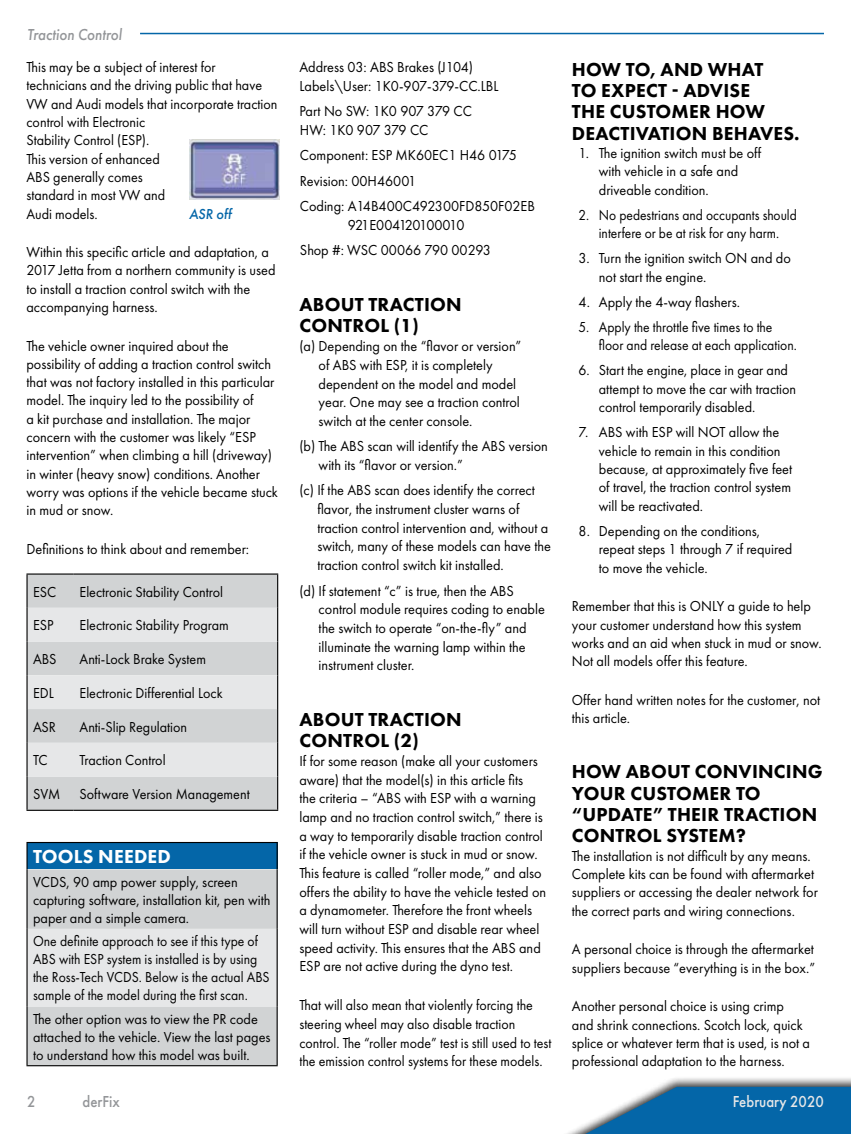
<style>
.page{position:relative;width:851px;height:1134px;background:#fff}
.page>*{position:absolute;margin:0;border:0;box-sizing:border-box;transform-origin:0 0}
.t1{font:800 19.5px/21.3px "Futura PT";letter-spacing:.01em;color:#000}
.t2{font:800 19.5px "Futura PT";letter-spacing:.01em;color:#fff}
.t3{font:italic 500 16.5px "Futura PT";color:#939598;scale:.9 1}
.t4{font:500 16.5px "Futura PT";color:#e6e7e8;scale:.9 1}
.t5{font:500 16.5px "Futura PT";color:#939598;scale:.9 1}
.t6{font:15px/18.3px "Futura PT";color:#000;scale:.95 1}
.t7{font:15px/18.3px "Futura PT";color:#000;scale:.94 1}
.t8{font:15px/18px "Futura PT";color:#000;scale:.91 1}
.t9{font:15px/18.8px "Futura PT";color:#000;scale:.93 1}
.t10{font:15px/18.3px "Futura PT";color:#000;text-align:center;scale:.9 1}
.t11{font:italic 500 15px "Futura PT";color:#0466a8;scale:.94 1}
</style>
<div class="page">
<div style="left:518px;top:1076px;width:332px;height:58px;background:#000;opacity:.75"></div>
<svg style="left:526px;top:1087px;width:324px;height:47px"></svg>
<hr style="left:140px;top:33px;width:684px;height:1px;background:#0466a8">
<div style="left:28px;top:575px;width:249px;height:235px;background:#d1d3d4"></div>
<svg style="left:28px;top:608px;width:249px;height:169px;background:#dddfe0"></svg>
<hr style="left:26px;top:573px;width:48px;height:2px;background:#000">
<hr style="left:26px;top:575px;width:2px;height:33px;background:#000">
<hr style="left:74px;top:573px;width:204px;height:2px;background:#000">
<hr style="left:277px;top:575px;width:1px;height:33px;background:#000">
<hr style="left:26px;top:608px;width:2px;height:34px;background:#000">
<hr style="left:277px;top:608px;width:1px;height:34px;background:#000">
<hr style="left:26px;top:642px;width:2px;height:33px;background:#000">
<hr style="left:277px;top:642px;width:1px;height:33px;background:#000">
<hr style="left:26px;top:675px;width:2px;height:34px;background:#000">
<hr style="left:277px;top:675px;width:1px;height:34px;background:#000">
<hr style="left:26px;top:709px;width:2px;height:34px;background:#000">
<hr style="left:277px;top:709px;width:1px;height:34px;background:#000">
<hr style="left:26px;top:743px;width:2px;height:34px;background:#000">
<hr style="left:277px;top:743px;width:1px;height:34px;background:#000">
<hr style="left:26px;top:777px;width:2px;height:33px;background:#000">
<hr style="left:277px;top:777px;width:1px;height:33px;background:#000">
<hr style="left:26px;top:810px;width:48px;height:1px;background:#000">
<hr style="left:74px;top:810px;width:204px;height:1px;background:#000">
<img style="left:189px;top:139px;width:91px;height:61px">
<div style="left:27px;top:843px;width:250px;height:26px;background:#0466a8"></div>
<div style="left:28px;top:869px;width:248px;height:196px;background:#d1d3d4"></div>
<div style="left:27px;top:929px;width:250px;height:77px;background:#e6e7e8"></div>
<hr style="left:26px;top:842px;width:252px;height:1px;background:#000">
<hr style="left:26px;top:843px;width:2px;height:26px;background:#000">
<hr style="left:276px;top:843px;width:2px;height:26px;background:#000">
<hr style="left:26px;top:869px;width:2px;height:60px;background:#000">
<hr style="left:276px;top:869px;width:2px;height:60px;background:#000">
<hr style="left:26px;top:929px;width:2px;height:77px;background:#000">
<hr style="left:276px;top:929px;width:2px;height:77px;background:#000">
<hr style="left:26px;top:1006px;width:2px;height:59px;background:#000">
<hr style="left:276px;top:1006px;width:2px;height:59px;background:#000">
<hr style="left:26px;top:1065px;width:252px;height:1px;background:#000">
<p class="t3" style="left:27px;top:24px;width:107px">Traction Control</p>
<p class="t7" style="left:26px;top:58px;width:268px">This may be a subject of interest for technicians and the driving public that have<br>VW and Audi models that incorporate traction control with Electronic<br>Stability Control (ESP).<br>This version of enhanced<br>ABS generally comes<br>standard in most VW and<br>Audi models.</p>
<p class="t6" style="left:26px;top:243px;width:264px">Within this specific article and adaptation, a 2017 Jetta from a northern community is used to install a traction control switch with the accompanying harness.</p>
<p class="t6" style="left:26px;top:336px;width:266px">The vehicle owner inquired about the possibility of adding a traction control switch that was not factory installed in this particular model. The inquiry led to the possibility of<br>a kit purchase and installation. The major concern with the customer was likely “ESP intervention” when climbing a hill (driveway) in winter (heavy snow) conditions. Another worry was options if the vehicle became stuck in mud or snow.</p>
<p class="t6" style="left:26px;top:540px;width:236px">Definitions to think about and remember:</p>
<p class="t7" style="left:33px;top:582px;width:26px">ESC</p>
<p class="t7" style="left:80px;top:582px;width:154px">Electronic Stability Control</p>
<p class="t7" style="left:33px;top:616px;width:23px">ESP</p>
<p class="t7" style="left:80px;top:616px;width:160px">Electronic Stability Program</p>
<p class="t7" style="left:33px;top:650px;width:27px">ABS</p>
<p class="t7" style="left:80px;top:650px;width:136px">Anti-Lock Brake System</p>
<p class="t7" style="left:33px;top:684px;width:24px">EDL</p>
<p class="t7" style="left:80px;top:684px;width:154px">Electronic Differential Lock</p>
<p class="t7" style="left:33px;top:717px;width:26px">ASR</p>
<p class="t7" style="left:80px;top:717px;width:116px">Anti-Slip Regulation</p>
<p class="t7" style="left:33px;top:751px;width:17px">TC</p>
<p class="t7" style="left:80px;top:751px;width:93px">Traction Control</p>
<p class="t7" style="left:33px;top:785px;width:31px">SVM</p>
<p class="t7" style="left:80px;top:785px;width:182px">Software Version Management</p>
<p class="t11" style="left:189px;top:204px;width:46px">ASR off</p>
<h1 class="t2" style="left:33px;top:845px;width:139px">TOOLS NEEDED</h1>
<p class="t6" style="left:33px;top:873px;width:251px">VCDS, 90 amp power supply, screen capturing software, installation kit, pen with paper and a simple camera.</p>
<p class="t8" style="left:33px;top:932px;width:261px">One definite approach to see if this type of ABS with ESP system is installed is by using the Ross-Tech VCDS. Below is the actual ABS sample of the model during the first scan.</p>
<p class="t6" style="left:33px;top:1010px;width:251px">The other option was to view the PR code attached to the vehicle. View the last pages to understand how this model was built.</p>
<p class="t6" style="left:299px;top:58px;width:211px;line-height:18.8px">Address 03: ABS Brakes (J104)<br>Labels\User: 1K0-907-379-CC.LBL</p>
<p class="t6" style="left:299px;top:102px;width:183px;line-height:18.8px">Part No SW: 1K0 907 379 CC<br>HW: 1K0 907 379 CC</p>
<p class="t6" style="left:300px;top:143px;width:249px;line-height:25.3px">Component: ESP MK60EC1 H46 0175<br>Revision: 00H46001<br>Coding: A14B400C492300FD850F02EB</p>
<p class="t6" style="left:300px;top:212px;width:202px;line-height:25.3px;text-indent:48px">921E004120100010<br>Shop #: WSC 00066 790 00293</p>
<h1 class="t1" style="left:299px;top:293px;width:164px;line-height:21.8px">ABOUT TRACTION<br>CONTROL (1)</h1>
<p class="t6" style="left:318px;top:337px;width:215px;text-indent:-19px">(a) Depending on the “flavor or version” of ABS with ESP, it is completely dependent on the model and model year. One may see a traction control switch at the center console.</p>
<p class="t6" style="left:318px;top:437px;width:243px;line-height:18.8px;text-indent:-19px">(b) The ABS scan will identify the ABS version with its “flavor or version.”</p>
<p class="t6" style="left:317px;top:481px;width:247px;line-height:18.8px;text-indent:-18px">(c) If the ABS scan does identify the correct flavor, the instrument cluster warns of traction control intervention and, without a switch, many of these models can have the traction control switch kit installed.</p>
<p class="t6" style="left:318px;top:581px;width:240px;line-height:18.8px;text-indent:-19px">(d) If statement “c” is true, then the ABS control module requires coding to enable the switch to operate “on-the-fly” and illuminate the warning lamp within the instrument cluster.</p>
<h1 class="t1" style="left:299px;top:708px;width:164px;line-height:21.8px">ABOUT TRACTION<br>CONTROL (2)</h1>
<p class="t6" style="left:299px;top:752px;width:261px">If for some reason (make all your customers aware) that the model(s) in this article fits<br>the criteria – “ABS with ESP with a warning lamp and no traction control switch,” there is a way to temporarily disable traction control if the vehicle owner is stuck in mud or snow.<br>This feature is called “roller mode,” and also offers the ability to have the vehicle tested on a dynamometer. Therefore the front wheels will turn without ESP and disable rear wheel speed activity. This ensures that the ABS and ESP are not active during the dyno test.</p>
<p class="t9" style="left:299px;top:996px;width:272px">That will also mean that violently forcing the steering wheel may also disable traction control. The “roller mode” test is still used to test the emission control systems for these models.</p>
<h1 class="t1" style="left:572px;top:58px;width:229px">HOW TO, AND WHAT<br>TO EXPECT - ADVISE<br>THE CUSTOMER HOW<br>DEACTIVATION BEHAVES.</h1>
<p class="t6" style="left:598px;top:144px;width:172px;text-indent:-20px">1. The ignition switch must be off with vehicle in a safe and driveable condition.</p>
<p class="t10" style="left:578px;top:206px;width:244px">2. No pedestrians and occupants should interfere or be at risk for any harm.</p>
<p class="t6" style="left:598px;top:249px;width:203px;text-indent:-20px">3. Turn the ignition switch ON and do not start the engine.</p>
<p class="t6" style="left:578px;top:293px;width:171px">4. Apply the 4-way flashers.</p>
<p class="t8" style="left:599px;top:318px;width:219px;text-indent:-20px">5. Apply the throttle five times to the floor and release at each application.</p>
<p class="t7" style="left:598px;top:361px;width:211px;text-indent:-20px">6. Start the engine, place in gear and attempt to move the car with traction control temporarily disabled.</p>
<p class="t6" style="left:598px;top:423px;width:205px;text-indent:-20px">7. ABS with ESP will NOT allow the vehicle to remain in this condition because, at approximately five feet of travel, the traction control system will be reactivated.</p>
<p class="t6" style="left:598px;top:522px;width:205px;text-indent:-20px">8. Depending on the conditions, repeat steps 1 through 7 if required to move the vehicle.</p>
<p class="t6" style="left:571px;top:597px;width:264px">Remember that this is ONLY a guide to help your customer understand how this system works and an aid when stuck in mud or snow.<br>Not all models offer this feature.</p>
<p class="t6" style="left:571px;top:691px;width:263px">Offer hand written notes for the customer, not this article.</p>
<h1 class="t1" style="left:571px;top:761px;width:252px">HOW ABOUT CONVINCING<br>YOUR CUSTOMER TO “UPDATE” THEIR TRACTION<br>CONTROL SYSTEM?</h1>
<p class="t6" style="left:572px;top:847px;width:260px">The installation is not difficult by any means.<br>Complete kits can be found with aftermarket suppliers or accessing the dealer network for the correct parts and wiring connections.</p>
<p class="t6" style="left:572px;top:940px;width:258px">A personal choice is through the aftermarket suppliers because “everything is in the box.”</p>
<p class="t6" style="left:572px;top:997px;width:252px">Another personal choice is using crimp<br>and shrink connections. Scotch lock, quick splice or whatever term that is used, is not a professional adaptation to the harness.</p>
<p class="t5" style="left:27px;top:1092px;width:11px">2</p>
<p class="t5" style="left:82px;top:1092px;width:43px">derFix</p>
<p class="t4" style="left:733px;top:1091px;width:103px">February 2020</p>
</div>
